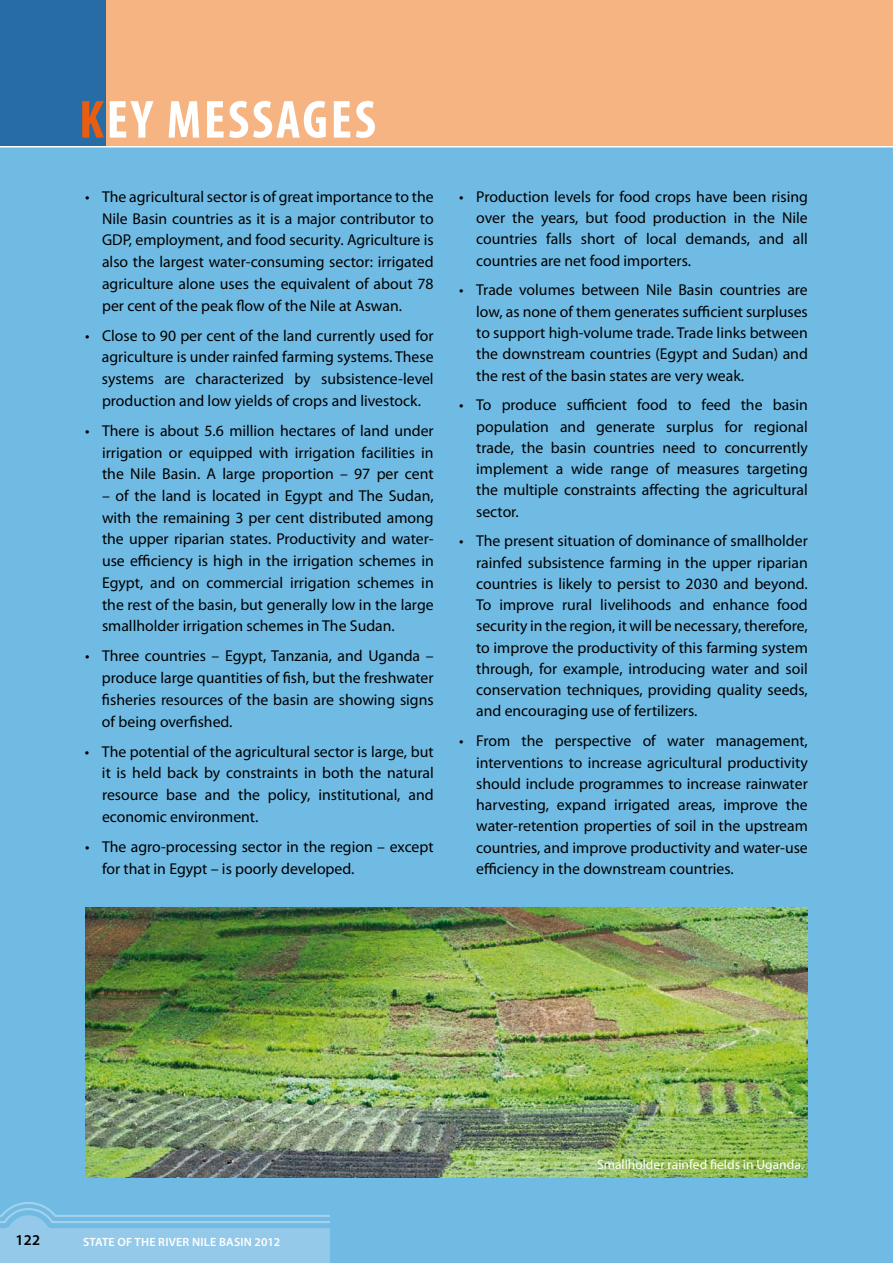
<style>
.page{position:relative;width:893px;height:1263px;background:#70bbe4}
.page>*{position:absolute;margin:0;border:0;box-sizing:border-box;transform-origin:0 0}
.t1{font:700 condensed 54px "Myriad Pro";letter-spacing:.05em;color:#fff}
.t2{font:15.75px/21.3px "Myriad Pro";color:#000;text-align:justify}
.t3{font:600 15px "Myriad Pro";color:#000}
.t4{font:13.5px "Myriad Pro";color:#fff}
.t5{font:600 12px "Myriad Pro";letter-spacing:.02em;color:#fff}
.s1{color:#e95d0f}
</style>
<div class="page">
<div style="left:0;top:0;width:107px;height:146px;background:#286ca5"></div>
<div style="left:107px;top:0;width:786px;height:147px;background:#f7b483"></div>
<svg style="left:0;top:1202px;width:330px;height:61px"></svg>
<hr style="left:0;top:146px;width:893px;height:1px;background:#fff">
<img style="left:85px;top:907px;width:723px;height:271px">
<p class="t1" style="left:79px;top:86px;width:298px"><span class="s1">K</span>EY MESSAGES</p>
<p class="t2" style="left:102px;top:186px;width:333px;line-height:21.8px;text-indent:-17px">• The agricultural sector is of great importance to the Nile Basin countries as it is a major contributor to GDP, employment, and food security. Agriculture is also the largest water-consuming sector: irrigated agriculture alone uses the equivalent of about 78 per cent of the peak flow of the Nile at Aswan.</p>
<p class="t2" style="left:102px;top:324px;width:333px;line-height:21.8px;text-indent:-17px">• Close to 90 per cent of the land currently used for agriculture is under rainfed farming systems. These systems are characterized by subsistence-level production and low yields of crops and livestock.</p>
<p class="t2" style="left:102px;top:420px;width:333px;line-height:21.8px;text-indent:-17px">• There is about 5.6 million hectares of land under irrigation or equipped with irrigation facilities in the Nile Basin. A large proportion – 97 per cent</p>
<p class="t2" style="left:102px;top:485px;width:333px;line-height:21.8px">– of the land is located in Egypt and The Sudan, with the remaining 3 per cent distributed among the upper riparian states. Productivity and water&shy;use efficiency is high in the irrigation schemes in Egypt, and on commercial irrigation schemes in the rest of the basin, but generally low in the large smallholder irrigation schemes in The Sudan.</p>
<p class="t2" style="left:102px;top:645px;width:333px;line-height:21.8px;text-indent:-17px">• Three countries – Egypt, Tanzania, and Uganda – produce large quantities of fish, but the freshwater fisheries resources of the basin are showing signs of being overfished.</p>
<p class="t2" style="left:102px;top:740px;width:333px;line-height:21.8px;text-indent:-17px">• The potential of the agricultural sector is large, but it is held back by constraints in both the natural resource base and the policy, institutional, and economic environment.</p>
<p class="t2" style="left:102px;top:835px;width:333px;line-height:21.8px;text-indent:-17px">• The agro-processing sector in the region – except for that in Egypt – is poorly developed.</p>
<p class="t2" style="left:476px;top:186px;width:333px;text-indent:-17px">• Production levels for food crops have been rising over the years, but food production in the Nile countries falls short of local demands, and all countries are net food importers.</p>
<p class="t2" style="left:476px;top:279px;width:333px;text-indent:-17px">• Trade volumes between Nile Basin countries are low, as none of them generates sufficient surpluses to support high-volume trade. Trade links between the downstream countries (Egypt and Sudan) and the rest of the basin states are very weak.</p>
<p class="t2" style="left:476px;top:394px;width:333px;text-indent:-17px">• To produce sufficient food to feed the basin population and generate surplus for regional trade, the basin countries need to concurrently implement a wide range of measures targeting the multiple constraints affecting the agricultural sector.</p>
<p class="t2" style="left:476px;top:530px;width:333px;text-indent:-17px">• The present situation of dominance of smallholder rainfed subsistence farming in the upper riparian countries is likely to persist to 2030 and beyond.<br>To improve rural livelihoods and enhance food security in the region, it will be necessary, therefore, to improve the productivity of this farming system through, for example, introducing water and soil conservation techniques, providing quality seeds, and encouraging use of fertilizers.</p>
<p class="t2" style="left:476px;top:730px;width:333px;text-indent:-17px">• From the perspective of water management, interventions to increase agricultural productivity should include programmes to increase rainwater harvesting, expand irrigated areas, improve the water-retention properties of soil in the upstream countries, and improve productivity and water-use efficiency in the downstream countries.</p>
<p class="t3" style="left:15px;top:1230px;width:26px">122</p>
<p class="t5" style="left:83px;top:1234px;width:199px">STATE OF THE RIVER NILE BASIN 2012</p>
<p class="t4" style="left:597px;top:1156px;width:208px">Smallholder rainfed fields in Uganda.</p>
</div>
